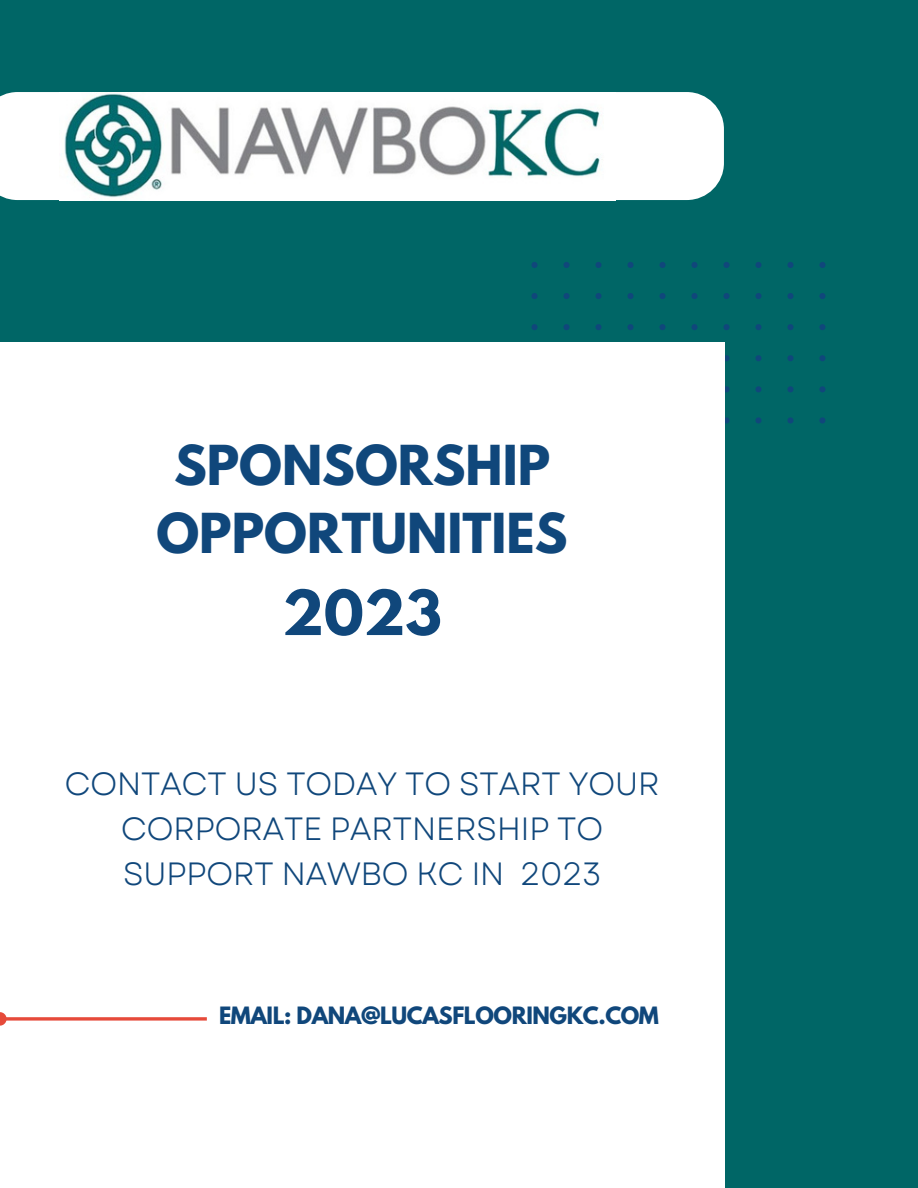
<style>
.page{position:relative;width:918px;height:1188px;background:#066}
.page>*{position:absolute;margin:0;border:0;box-sizing:border-box;transform-origin:0 0}
.t1{font:700 55.05px "League Spartan";color:#10477b}
.t2{font:700 48.75px/67.5px "League Spartan";color:#10477b;text-align:center}
.t3{font:32.1px/45px "Garet";letter-spacing:-.02em;color:#10477b;text-align:center}
.t4{font:700 21.15px "League Spartan";letter-spacing:-.02em;color:#10477b}
</style>
<div class="page">
<svg style="left:531px;top:262px;width:295px;height:161px"></svg>
<div style="left:0;top:92px;width:724px;height:108px;background:#fff"></div>
<div style="left:0;top:342px;width:724px;height:846px;background:#fff"></div>
<svg style="left:9px;top:1017px;width:198px;height:4px"></svg>
<svg style="left:0;top:1012px;width:9px;height:14px"></svg>
<img style="left:59px;top:93px;width:557px;height:108px">
<h2 class="t2" style="left:157px;top:438px;width:413px">SPONSORSHIP<br>OPPORTUNITIES</h2>
<h1 class="t1" style="left:282px;top:586px;width:161px">2023</h1>
<p class="t3" style="left:64px;top:762px;width:597px">CONTACT US TODAY TO START YOUR<br>CORPORATE PARTNERSHIP TO<br>SUPPORT NAWBO KC IN 2023</p>
<p class="t4" style="left:219px;top:1005px;width:441px">EMAIL: DANA@LUCASFLOORINGKC.COM</p>
</div>
